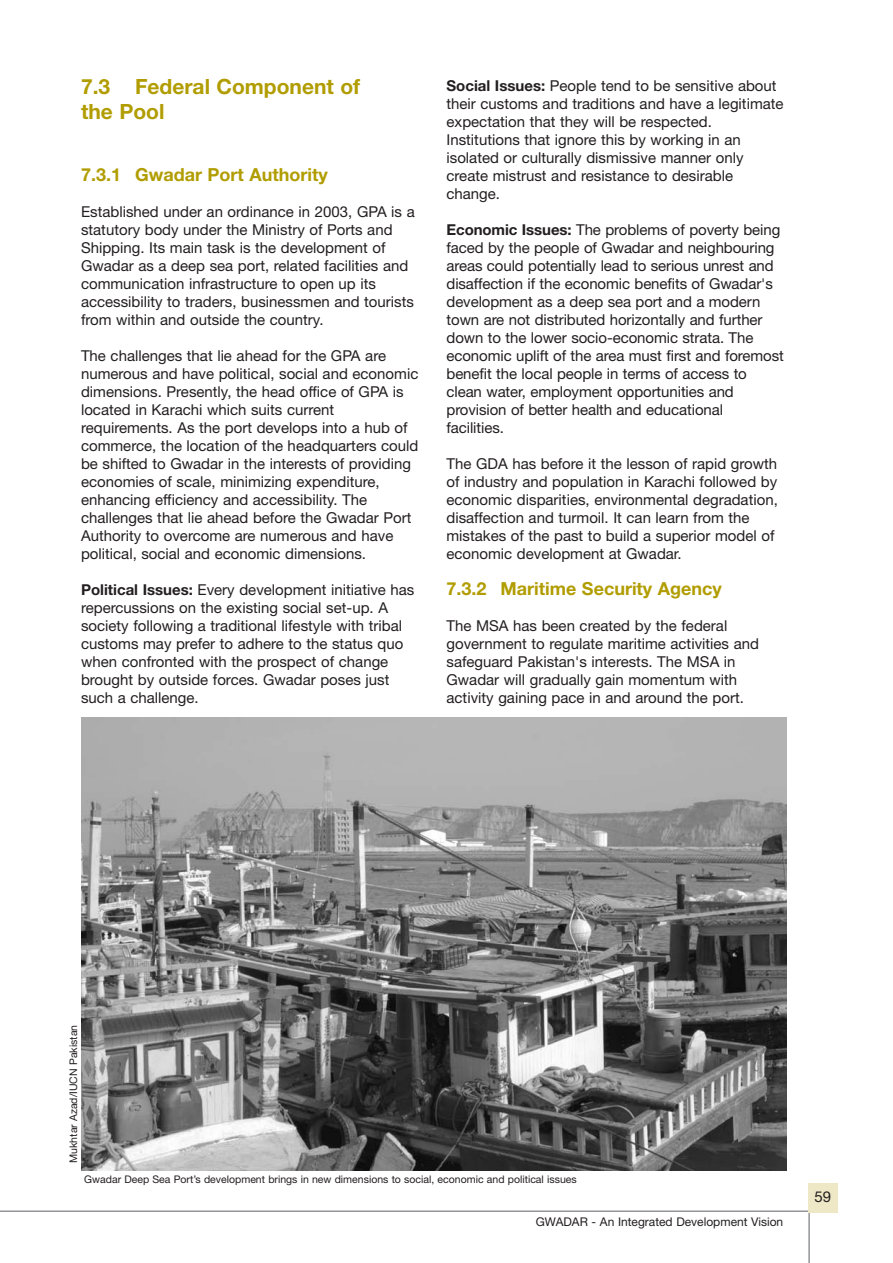
<style>
.page{position:relative;width:893px;height:1263px;background:#fff}
.page>*{position:absolute;margin:0;border:0;box-sizing:border-box;transform-origin:0 0}
.t1{font:700 21px/25.2px "Helvetica Neue";color:#b19d01}
.t2{font:700 18px "Helvetica Neue";color:#b19d01}
.t3{font:15px/18px "Helvetica Neue";color:#231f20}
.t4{font:12px "Helvetica Neue";color:#231f20}
.t5{font:10.5px "Helvetica Neue";color:#231f20}
.s1{font-weight:700}
</style>
<div class="page">
<hr style="left:0;top:1210px;width:811px;height:2px;background:#939598">
<hr style="left:808px;top:1211px;width:2px;height:52px;background:#939598">
<div style="left:808px;top:1183px;width:30px;height:30px;background:#eee8c6"></div>
<img style="left:81px;top:718px;width:705px;height:452px">
<h1 class="t1" style="left:81px;top:74px;width:281px">7.3 Federal Component of the Pool</h1>
<p class="t2" style="left:81px;top:164px;width:248px">7.3.1 Gwadar Port Authority</p>
<p class="t3" style="left:81px;top:203px;width:335px">Established under an ordinance in 2003, GPA is a statutory body under the Ministry of Ports and Shipping. Its main task is the development of Gwadar as a deep sea port, related facilities and communication infrastructure to open up its accessibility to traders, businessmen and tourists from within and outside the country.</p>
<p class="t3" style="left:81px;top:347px;width:339px">The challenges that lie ahead for the GPA are numerous and have political, social and economic dimensions. Presently, the head office of GPA is located in Karachi which suits current requirements. As the port develops into a hub of commerce, the location of the headquarters could be shifted to Gwadar in the interests of providing economies of scale, minimizing expenditure, enhancing efficiency and accessibility. The challenges that lie ahead before the Gwadar Port Authority to overcome are numerous and have political, social and economic dimensions.</p>
<p class="t3" style="left:81px;top:581px;width:335px"><span class="s1">Political Issues:</span> Every development initiative has repercussions on the existing social set-up. A society following a traditional lifestyle with tribal customs may prefer to adhere to the status quo when confronted with the prospect of change brought by outside forces. Gwadar poses just such a challenge.</p>
<p class="t3" style="left:446px;top:77px;width:339px"><span class="s1">Social Issues:</span> People tend to be sensitive about their customs and traditions and have a legitimate expectation that they will be respected.<br>Institutions that ignore this by working in an isolated or culturally dismissive manner only create mistrust and resistance to desirable change.</p>
<p class="t3" style="left:446px;top:221px;width:339px"><span class="s1">Economic Issues:</span> The problems of poverty being faced by the people of Gwadar and neighbouring areas could potentially lead to serious unrest and disaffection if the economic benefits of Gwadar's development as a deep sea port and a modern town are not distributed horizontally and further down to the lower socio-economic strata. The economic uplift of the area must first and foremost benefit the local people in terms of access to clean water, employment opportunities and provision of better health and educational facilities.</p>
<p class="t3" style="left:446px;top:455px;width:333px">The GDA has before it the lesson of rapid growth of industry and population in Karachi followed by economic disparities, environmental degradation, disaffection and turmoil. It can learn from the mistakes of the past to build a superior model of economic development at Gwadar.</p>
<p class="t2" style="left:446px;top:578px;width:277px">7.3.2 Maritime Security Agency</p>
<p class="t3" style="left:446px;top:617px;width:314px">The MSA has been created by the federal government to regulate maritime activities and safeguard Pakistan's interests. The MSA in Gwadar will gradually gain momentum with activity gaining pace in and around the port.</p>
<p class="t5" style="left:67px;top:1163px;width:140px;rotate:-90deg">Mukhtar Azad/IUCN Pakistan</p>
<p class="t5" style="left:84px;top:1173px;width:494px">Gwadar Deep Sea Port»s development brings in new dimensions to social, economic and political issues</p>
<p class="t4" style="left:536px;top:1214px;width:249px">GWADAR - An Integrated Development Vision</p>
<p class="t3" style="left:815px;top:1188px;width:18px">59</p>
</div>
